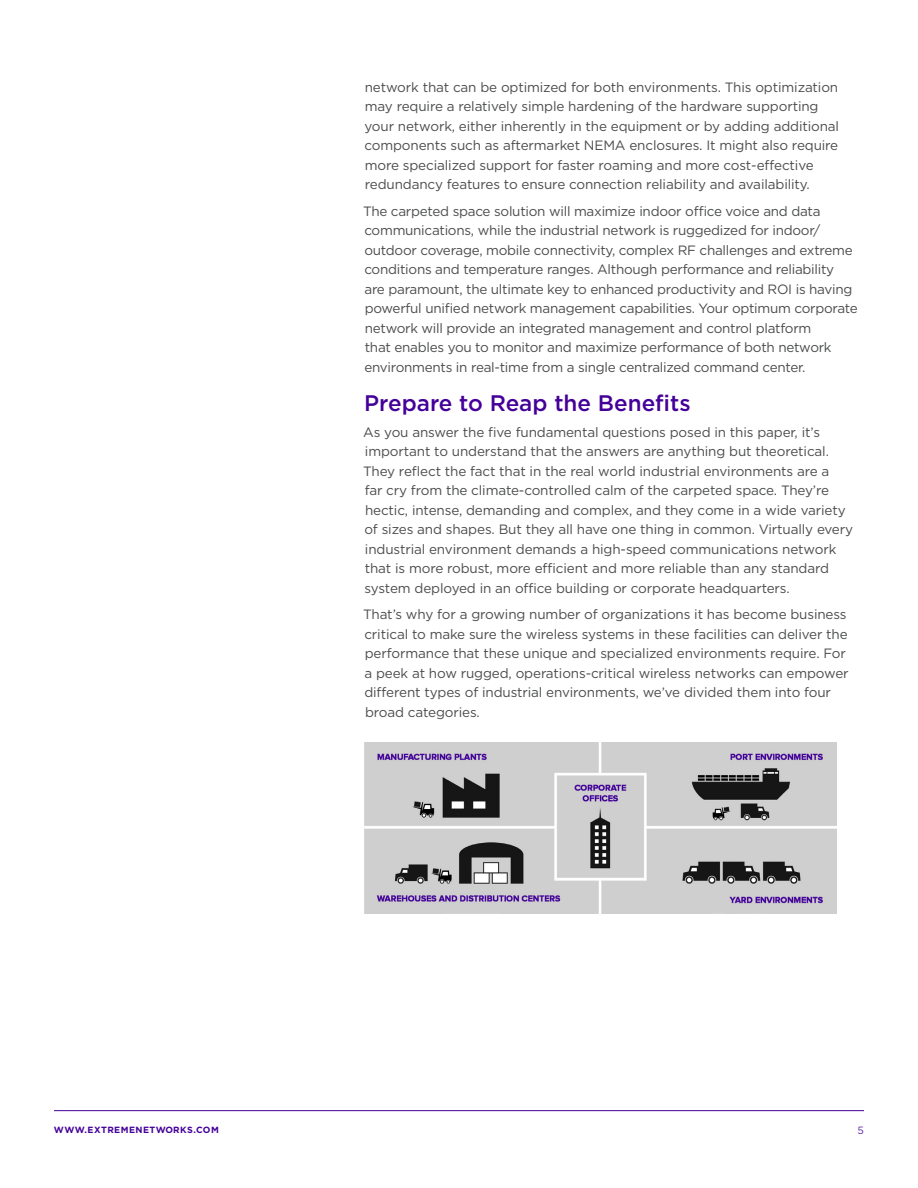
<style>
.page{position:relative;width:918px;height:1188px;background:#fff}
.page>*{position:absolute;margin:0;border:0;box-sizing:border-box;transform-origin:0 0}
.t1{font:500 22.5px "Gotham";color:#409}
.Body{font:13.5px/19.5px "Gotham";letter-spacing:-.01em;color:#4b4c4d}
.t2{font:10.5px "Gotham";color:#6026a8}
.t3{font:700 9px "Gotham";letter-spacing:.05em;color:#409}
</style>
<div class="page">
<hr style="left:54px;top:1110px;width:810px;height:1px;background:#409">
<img style="left:364px;top:743px;width:473px;height:171px">
<p class="Body" style="left:364px;top:77px;width:476px">network that can be optimized for both environments. This optimization may require a relatively simple hardening of the hardware supporting your network, either inherently in the equipment or by adding additional components such as aftermarket NEMA enclosures. It might also require more specialized support for faster roaming and more cost-effective redundancy features to ensure connection reliability and availability.</p>
<p class="Body" style="left:363px;top:201px;width:496px">The carpeted space solution will maximize indoor office voice and data communications, while the industrial network is ruggedized for indoor/ outdoor coverage, mobile connectivity, complex RF challenges and extreme conditions and temperature ranges. Although performance and reliability<br>are paramount, the ultimate key to enhanced productivity and ROI is having powerful unified network management capabilities. Your optimum corporate network will provide an integrated management and control platform<br>that enables you to monitor and maximize performance of both network environments in real-time from a single centralized command center.</p>
<h2 class="t1" style="left:364px;top:388px;width:328px">Prepare to Reap the Benefits</h2>
<p class="Body" style="left:363px;top:422px;width:491px">As you answer the five fundamental questions posed in this paper, it’s important to understand that the answers are anything but theoretical.<br>They reflect the fact that in the real world industrial environments are a<br>far cry from the climate-controlled calm of the carpeted space. They’re hectic, intense, demanding and complex, and they come in a wide variety of sizes and shapes. But they all have one thing in common. Virtually every industrial environment demands a high-speed communications network that is more robust, more efficient and more reliable than any standard system deployed in an office building or corporate headquarters.</p>
<p class="Body" style="left:363px;top:604px;width:487px">That’s why for a growing number of organizations it has become business critical to make sure the wireless systems in these facilities can deliver the performance that these unique and specialized environments require. For a peek at how rugged, operations-critical wireless networks can empower different types of industrial environments, we’ve divided them into four broad categories.</p>
<p class="t3" style="left:54px;top:1124px;width:166px">WWW.EXTREMENETWORKS.COM</p>
<p class="t2" style="left:858px;top:1124px;width:8px">5</p>
</div>
